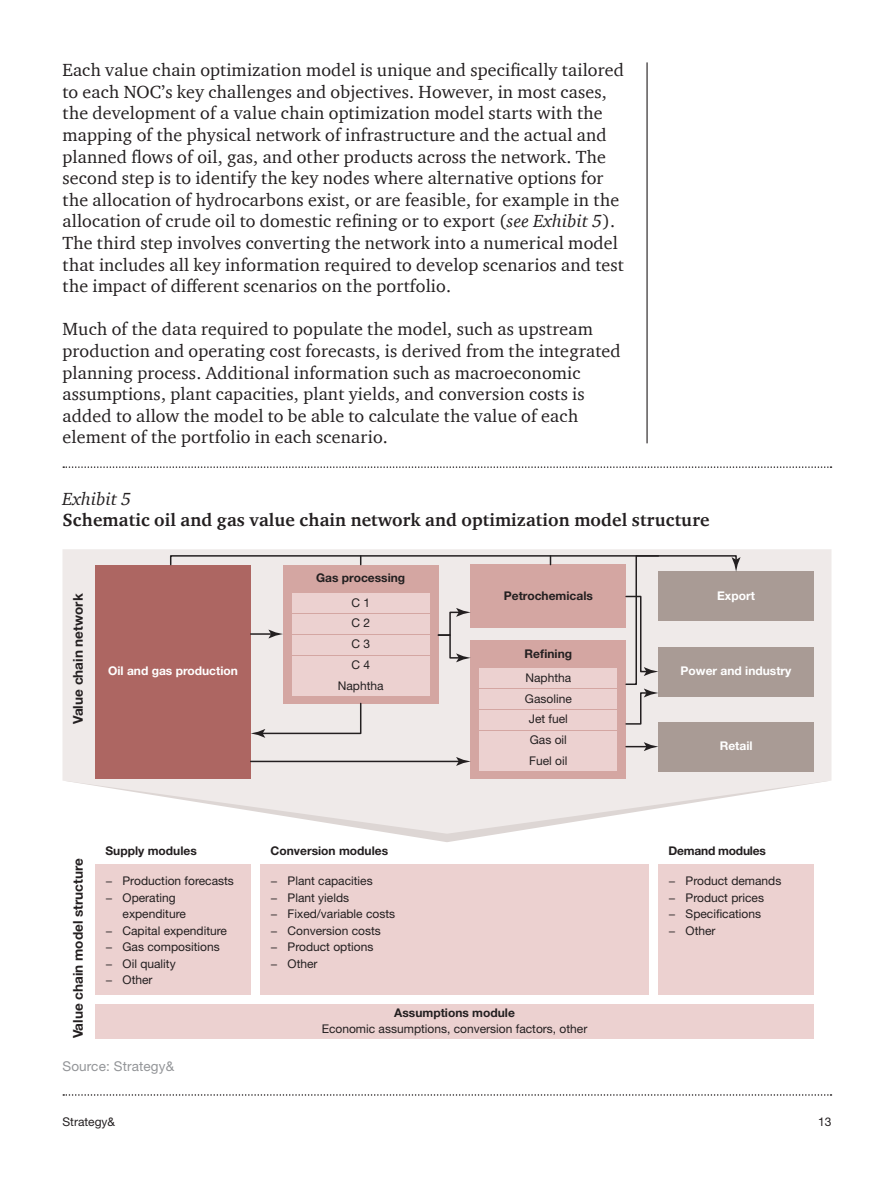
<style>
.page{position:relative;width:894px;height:1188px;background:#fff}
.page>*{position:absolute;margin:0;border:0;box-sizing:border-box;transform-origin:0 0}
.Body_Text___Normal_1{font:18px/21.6px "Charter ITC Com";letter-spacing:.01em;color:#231f20}
.Exhibit_Subtitle{font:700 18px "Charter ITC Com";letter-spacing:.01em;color:#231f20}
.Exhibit_Title{font:italic 18px "Charter ITC Com";letter-spacing:.01em;color:#231f20}
.t1{font:700 13.5px "Helvetica Neue LT Std";color:#231f20}
.Source_Note___Helvet{font:13.5px "Helvetica Neue LT Std";letter-spacing:.01em;color:#939598}
.t2{font:12px/16.5px "Helvetica Neue LT Std";color:#231f20;text-align:center}
.t3{font:700 12px/23.9px "Helvetica Neue LT Std";color:#231f20}
.t4{font:700 12px "Helvetica Neue LT Std";color:#fff}
.t5{font:700 12px "Helvetica Neue LT Std";letter-spacing:-.02em;color:#231f20}
.s1{font-style:italic}
.s2{font-weight:400}
</style>
<div class="page">
<svg style="left:63px;top:1094px;width:768px;height:2px"></svg>
<svg style="left:63px;top:466px;width:768px;height:2px"></svg>
<svg style="left:397px;top:834px;width:100px;height:8px"></svg>
<svg style="left:62px;top:549px;width:769px;height:285px;fill:#efeae9"></svg>
<div style="left:95px;top:1004px;width:718px;height:34px;background:#ecd1d0"></div>
<div style="left:260px;top:864px;width:388px;height:131px;background:#ecd1d0"></div>
<div style="left:95px;top:864px;width:155px;height:131px;background:#ecd1d0"></div>
<div style="left:95px;top:565px;width:155px;height:214px;background:#ad6662"></div>
<div style="left:470px;top:640px;width:155px;height:139px;background:#d4a6a2"></div>
<div style="left:479px;top:752px;width:138px;height:19px;background:#ecd1d0"></div>
<div style="left:658px;top:572px;width:155px;height:49px;background:#a99b95"></div>
<div style="left:658px;top:647px;width:155px;height:49px;background:#a99b95"></div>
<div style="left:658px;top:722px;width:155px;height:49px;background:#a99b95"></div>
<div style="left:658px;top:864px;width:155px;height:131px;background:#ecd1d0"></div>
<hr style="left:250px;top:761px;width:211px;height:1px;background:#231f20">
<svg style="left:456px;top:757px;width:14px;height:9px"></svg>
<svg style="left:169px;top:554px;width:571px;height:197px"></svg>
<hr style="left:646px;top:62px;width:1px;height:381px;background:#231f20">
<p class="Body_Text___Normal_1" style="left:62px;top:59px;width:563px">Each value chain optimization model is unique and specifically tailored to each NOC’s key challenges and objectives. However, in most cases, the development of a value chain optimization model starts with the mapping of the physical network of infrastructure and the actual and planned flows of oil, gas, and other products across the network. The second step is to identify the key nodes where alternative options for the allocation of hydrocarbons exist, or are feasible, for example in the allocation of crude oil to domestic refining or to export (<span class="s1">see Exhibit 5</span>).<br>The third step involves converting the network into a numerical model that includes all key information required to develop scenarios and test the impact of different scenarios on the portfolio.</p>
<p class="Body_Text___Normal_1" style="left:62px;top:318px;width:559px">Much of the data required to populate the model, such as upstream production and operating cost forecasts, is derived from the integrated planning process. Additional information such as macroeconomic assumptions, plant capacities, plant yields, and conversion costs is added to allow the model to be able to calculate the value of each element of the portfolio in each scenario.</p>
<p class="Exhibit_Title" style="left:62px;top:487px;width:70px">Exhibit 5</p>
<p class="Exhibit_Subtitle" style="left:62px;top:509px;width:648px">Schematic oil and gas value chain network and optimization model structure</p>
<p class="t1" style="left:70px;top:724px;width:132px;rotate:-90deg">Value chain network</p>
<p class="t3" style="left:316px;top:566px;width:91px">Gas processing</p>
<p class="t3" style="left:503px;top:584px;width:90px">Petrochemicals</p>
<p class="t4" style="left:717px;top:588px;width:39px">Export</p>
<p class="t2" style="left:338px;top:592px;width:47px;line-height:20.9px">C 1<br>C 2<br>C 3<br>C 4<br>Naphtha</p>
<p class="t3" style="left:524px;top:641px;width:49px">Refining<br><span class="s2">Naphtha</span></p>
<p class="t2" style="left:524px;top:688px;width:48px;line-height:20.9px">Gasoline<br>Jet fuel<br>Gas oil<br>Fuel oil</p>
<p class="t4" style="left:108px;top:664px;width:131px">Oil and gas production</p>
<p class="t4" style="left:680px;top:664px;width:112px">Power and industry</p>
<p class="t4" style="left:719px;top:739px;width:34px">Retail</p>
<p class="t1" style="left:70px;top:1038px;width:182px;rotate:-90deg">Value chain model structure</p>
<p class="t3" style="left:105px;top:838px;width:93px">Supply modules</p>
<p class="t2" style="left:105px;top:873px;width:130px">− Production forecasts</p>
<p class="t2" style="left:105px;top:889px;width:72px">− Operating</p>
<p class="t2" style="left:122px;top:906px;width:65px">expenditure</p>
<p class="t2" style="left:105px;top:922px;width:123px">− Capital expenditure</p>
<p class="t2" style="left:105px;top:939px;width:116px">− Gas compositions</p>
<p class="t2" style="left:105px;top:955px;width:72px">− Oil quality</p>
<p class="t2" style="left:105px;top:972px;width:48px">− Other</p>
<p class="t3" style="left:270px;top:838px;width:119px">Conversion modules</p>
<p class="t5" style="left:668px;top:843px;width:99px">Demand modules</p>
<p class="t2" style="left:270px;top:873px;width:126px;text-align:left">− Plant capacities<br>− Plant yields<br>− Fixed/variable costs − Conversion costs<br>− Product options<br>− Other</p>
<p class="t3" style="left:394px;top:1000px;width:122px">Assumptions module</p>
<p class="t2" style="left:321px;top:1020px;width:267px">Economic assumptions, conversion factors, other</p>
<p class="t2" style="left:668px;top:873px;width:114px;text-align:left">− Product demands − Product prices<br>− Specifications<br>− Other</p>
<p class="Source_Note___Helvet" style="left:62px;top:1058px;width:113px">Source: Strategy&amp;</p>
<p class="t2" style="left:62px;top:1113px;width:54px">Strategy&amp;</p>
<p class="t2" style="left:817px;top:1113px;width:15px">13</p>
</div>
